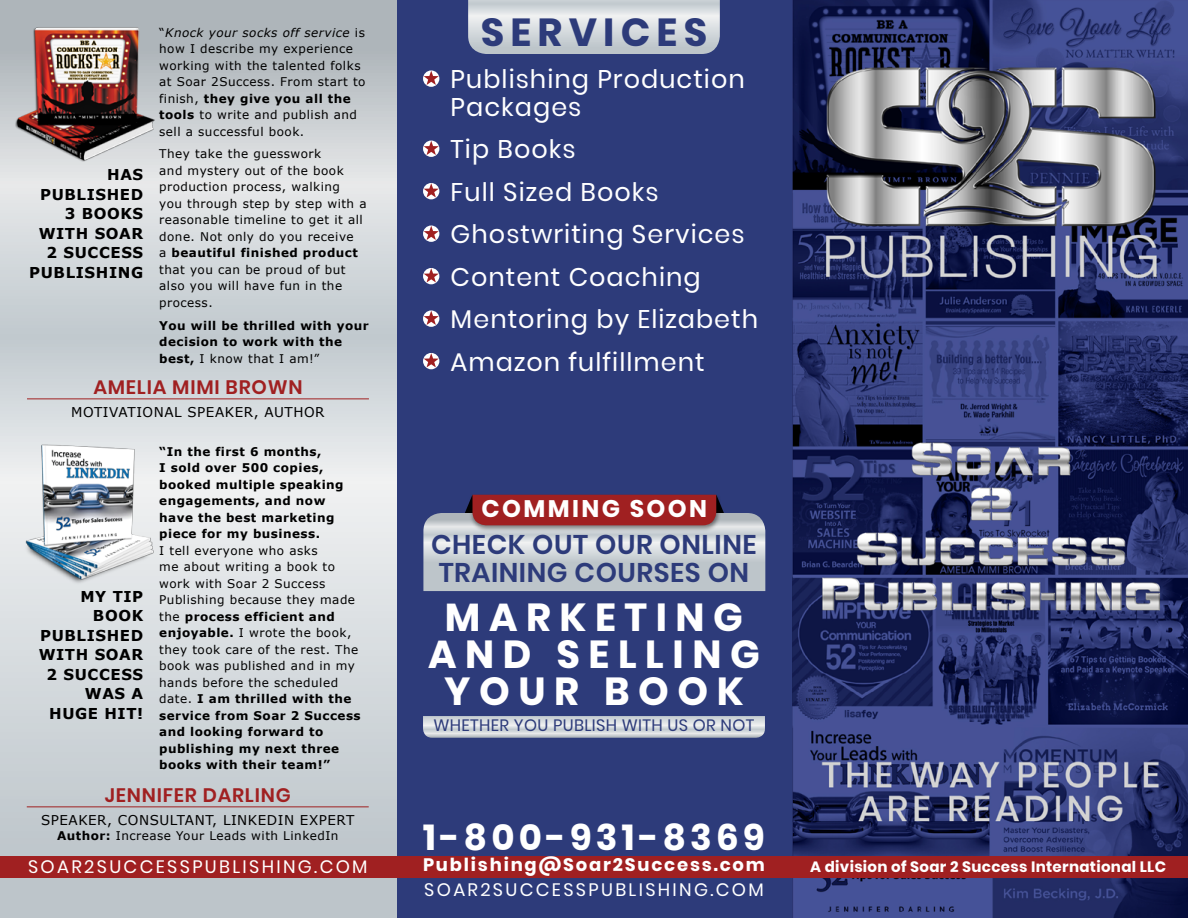
<style>
.page{position:relative;width:1188px;height:918px;background:#2d3b7a}
.page>*{position:absolute;margin:0;border:0;box-sizing:border-box;transform-origin:0 0}
.t1{font:700 39px/36.6px "Poppins";letter-spacing:.22em;color:#fff}
.t2{font:700 39px "Poppins";letter-spacing:.16em;color:#2d3b7a}
.t3{font:700 36px "Poppins";letter-spacing:.12em;color:#fff}
.t4{font:600 27px/27.6px "Poppins";letter-spacing:.02em;color:#2d3b7a}
.t5{font:25.5px/42.5px "Poppins";letter-spacing:.04em;color:#fff}
.t6{font:700 24px "Poppins";color:#fff}
.t7{font:600 19.5px "Poppins";letter-spacing:.04em;color:#a02021}
.t8{font:18px "Poppins";letter-spacing:.13em;color:#fff}
.t9{font:700 18px "Poppins";letter-spacing:.1em;color:#fff}
.t10{font:16.5px "Poppins";letter-spacing:.02em;color:#2d3b7a}
.t11{font:700 15px "Verdana";letter-spacing:.04em;color:#000}
.t12{font:700 15px "Poppins";letter-spacing:.02em;color:#fff}
.t13{font:13.5px "Verdana";letter-spacing:.04em;color:#000}
.t14{font:12px/16.5px "Verdana";letter-spacing:.04em;color:#000}
.t15{font:700 12px/16.5px "Verdana";letter-spacing:.04em;color:#000}
.s1{font-style:italic}
.s2{font-weight:700}
.s3{font-weight:400}
</style>
<div class="page">
<img style="left:792px;top:0;width:396px;height:918px">
<svg style="left:0;top:0;width:396px;height:918px;background:#d0d5d8"></svg>
<div style="left:0;top:856px;width:1188px;height:22px;background:#a02021"></div>
<svg style="left:468px;top:0;width:252px;height:54px;background:#d0d6da"></svg>
<svg style="left:423px;top:70px;width:16px;height:17px"></svg>
<svg style="left:424px;top:71px;width:15px;height:14px"></svg>
<svg style="left:423px;top:141px;width:16px;height:16px"></svg>
<svg style="left:424px;top:141px;width:15px;height:14px"></svg>
<svg style="left:423px;top:183px;width:16px;height:16px"></svg>
<svg style="left:424px;top:183px;width:15px;height:15px"></svg>
<svg style="left:423px;top:226px;width:16px;height:16px"></svg>
<svg style="left:424px;top:226px;width:15px;height:14px"></svg>
<svg style="left:423px;top:268px;width:16px;height:16px"></svg>
<svg style="left:424px;top:268px;width:15px;height:15px"></svg>
<svg style="left:423px;top:310px;width:16px;height:17px"></svg>
<svg style="left:424px;top:311px;width:15px;height:14px"></svg>
<svg style="left:423px;top:353px;width:16px;height:16px"></svg>
<svg style="left:424px;top:353px;width:15px;height:15px"></svg>
<svg style="left:423px;top:716px;width:342px;height:22px;background:#d0d6da"></svg>
<hr style="left:27px;top:399px;width:342px;height:1px;background:#a02021">
<hr style="left:27px;top:807px;width:342px;height:1px;background:#a02021">
<img style="left:14px;top:439px;width:143px;height:151px">
<img style="left:14px;top:19px;width:143px;height:149px">
<div style="left:469px;top:494px;width:252px;height:38px;background:#4c315e"></div>
<svg style="left:423px;top:495px;width:342px;height:96px;background:#b59da4"></svg>
<p class="t11" style="left:107px;top:164px;width:13px">Has</p>
<p class="t11" style="left:40px;top:184px;width:105px">published</p>
<p class="t11" style="left:65px;top:203px;width:78px">3 Books</p>
<p class="t11" style="left:39px;top:223px;width:106px">with Soar</p>
<p class="t11" style="left:47px;top:242px;width:87px">2 Success</p>
<p class="t11" style="left:29px;top:262px;width:116px">Publishing</p>
<p class="t14" style="left:159px;top:24px;width:208px">“<span class="s1">Knock your socks off service</span> is how I describe my experience working with the talented folks at Soar 2Success. From start to finish, <span class="s2">they give you all the tools</span> to write and publish and sell a successful book.</p>
<p class="t14" style="left:159px;top:146px;width:209px">They take the guesswork<br>and mystery out of the book production process, walking<br>you through step by step with a reasonable timeline to get it all done. Not only do you receive<br>a <span class="s2">beautiful finished product </span>that you can be proud of but also you will have fun in the process.</p>
<p class="t15" style="left:159px;top:317px;width:211px">You will be thrilled with your decision to work with the best, <span class="s3">I know that I am!”</span></p>
<h3 class="t7" style="left:93px;top:376px;width:211px">AMELIA MIMI BROWN</h3>
<p class="t13" style="left:71px;top:402px;width:255px">Motivational Speaker, Author</p>
<p class="t11" style="left:80px;top:586px;width:64px">My ti p</p>
<p class="t11" style="left:93px;top:605px;width:52px">book</p>
<p class="t11" style="left:40px;top:625px;width:105px">published</p>
<p class="t11" style="left:39px;top:644px;width:106px">with Soar</p>
<p class="t11" style="left:47px;top:664px;width:87px">2 Success</p>
<p class="t11" style="left:85px;top:683px;width:58px">was a</p>
<p class="t11" style="left:49px;top:703px;width:96px">huge hit!</p>
<p class="t15" style="left:159px;top:443px;width:186px">“In the first 6 months,<br>I sold over 500 copies, booked multiple speaking engagements, and now have the best marketing piece for my business.</p>
<p class="t14" style="left:159px;top:542px;width:203px">I tell everyone who asks<br>me about writing a book to work with Soar 2 Success<br>Publishing because they made the <span class="s2">process efficient and enjoyable.</span> I wrote the book, they took care of the rest. The book was published and in my hands before the scheduled date. <span class="s2">I am thrilled with the service from Soar 2 Success and looking forward to publishing my next three books with their team!”</span></p>
<h3 class="t7" style="left:105px;top:784px;width:187px">JENNIFER DARLING</h3>
<p class="t13" style="left:41px;top:810px;width:315px">Speaker, Consultant, LinkedIn Expert</p>
<p class="t14" style="left:57px;top:827px;width:283px"><span class="s2">Author:</span> Increase Your Leads with LinkedIn</p>
<h3 class="t8" style="left:28px;top:857px;width:110px">Soar2Success</h3>
<h3 class="t8" style="left:192px;top:857px;width:174px">Publishing.com</h3>
<h1 class="t2" style="left:481px;top:10px;width:228px">SERVICES</h1>
<h3 class="t5" style="left:451px;top:66px;width:296px;line-height:27.6px">Publishing Production<br>Packages</h3>
<h3 class="t5" style="left:451px;top:128px;width:309px">Tip Books<br>Full Sized Books<br>Ghostwriting Services<br>Content Coaching<br>Mentoring by Elizabeth<br>Amazon fulfillment</h3>
<h3 class="t6" style="left:482px;top:495px;width:41px">Commi</h3>
<h3 class="t6" style="left:582px;top:495px;width:127px">ng Soon</h3>
<h3 class="t4" style="left:431px;top:531px;width:327px">CHECK OUT OUR ONLINE<br>TRAINING COURSES ON</h3>
<h1 class="t1" style="left:428px;top:600px;width:316px;text-indent:17px">Mar keti ng and Selli</h1>
<h1 class="t1" style="left:444px;top:636px;width:317px;text-indent:248px">ng<br>YOUR Boo k</h1>
<h3 class="t10" style="left:434px;top:715px;width:320px">Whether you publish with us or not</h3>
<h2 class="t3" style="left:423px;top:816px;width:343px">1-800-931-8369</h2>
<h3 class="t9" style="left:423px;top:855px;width:343px">Publishing@Soar2Success.com</h3>
<h3 class="t8" style="left:424px;top:879px;width:110px">Soar2Success</h3>
<h3 class="t8" style="left:589px;top:879px;width:174px">Publishing.com</h3>
<p class="t12" style="left:810px;top:858px;width:357px">A division of Soar 2 Success International LLC</p>
</div>
